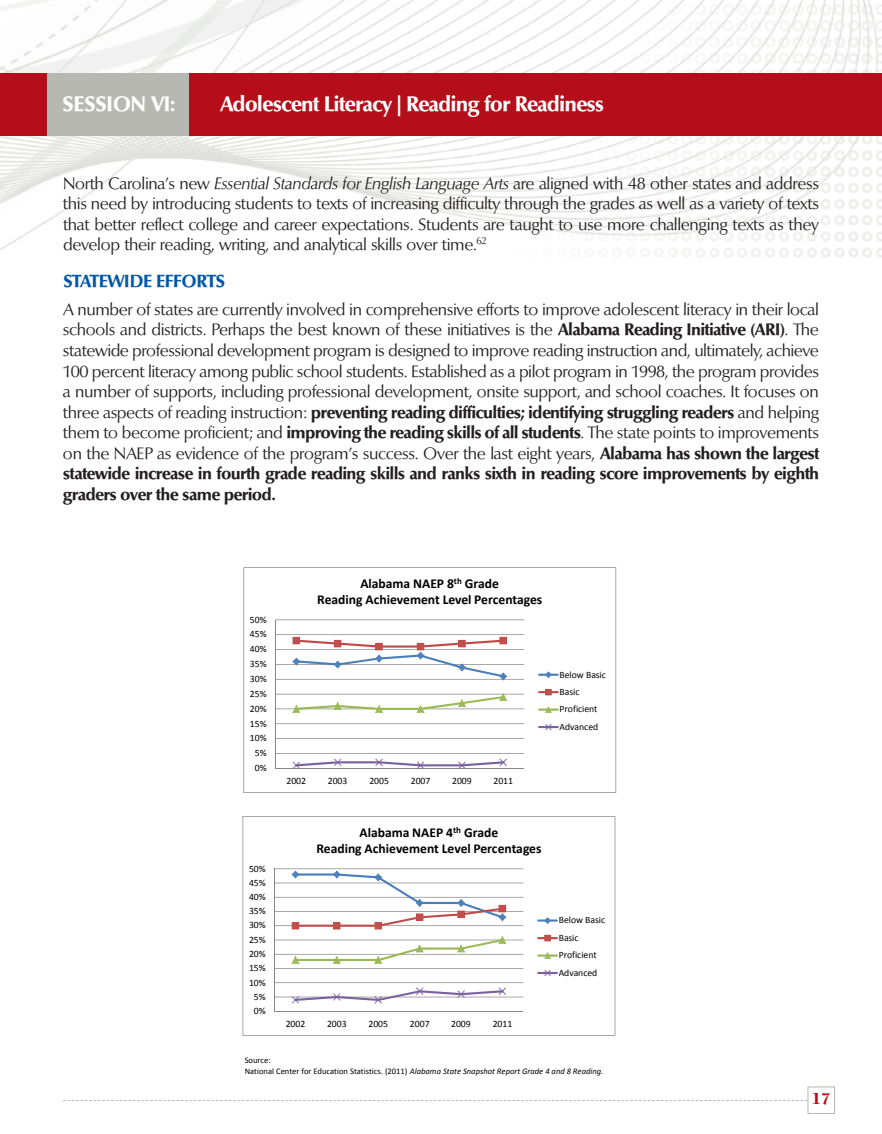
<style>
.page{position:relative;width:882px;height:1134px;background:#fff}
.page>*{position:absolute;margin:0;border:0;box-sizing:border-box;transform-origin:0 0}
.t1{font:700 21px "Optima BQ";letter-spacing:-.02em;color:#fff}
.t2{font:700 21px "Optima BQ";color:#fff}
.t3{font:700 17.5px "Optima BQ";letter-spacing:-.02em;color:#0157a8}
.t4{font:900 16.97px "Berkeley";color:#b50e1a}
.t5{font:16.62px/20.5px "Optima BQ";letter-spacing:-.02em;color:#231f20;text-align:justify}
.t6{font:700 13.65px/16.4px "Calibri";color:#000;text-align:center}
.t7{font:9.8px/17.5px "Calibri";letter-spacing:-.005em;color:#000}
.t8{font:8.58px/11px "Calibri";color:#000}
.s1{font-style:italic}
.s2{font-weight:700}
</style>
<div class="page">
<img style="left:0;top:0;width:882px;height:258px">
<svg style="left:63px;top:1100px;width:744px;height:1px"></svg>
<div style="left:808px;top:1087px;width:27px;height:27px;border:1px solid #b7b8b2"></div>
<div style="left:0;top:73px;width:882px;height:63px;background:#b50e1a"></div>
<div style="left:47px;top:73px;width:142px;height:63px;background:#b7b8b2"></div>
<svg style="left:243px;top:816px;width:372px;height:220px"></svg>
<svg style="left:243px;top:567px;width:373px;height:226px"></svg>
<p class="t2" style="left:62px;top:93px;width:115px">SESSION VI:</p>
<p class="t1" style="left:220px;top:93px;width:386px">Adolescent Literacy | Reading for Readiness</p>
<p class="t5" style="left:63px;top:174px;width:758px">North Carolina’s new <span class="s1">Essential Standards for English Language Arts</span> are aligned with 48 other states and address this need by introducing students to texts of increasing difficulty through the grades as well as a variety of texts that better reflect college and career expectations. Students are taught to use more challenging texts as they develop their reading, writing, and analytical skills over time.<sup>62</sup></p>
<p class="t3" style="left:63px;top:272px;width:164px">STATEWIDE EFFORTS</p>
<p class="t5" style="left:63px;top:300px;width:758px">A number of states are currently involved in comprehensive efforts to improve adolescent literacy in their local schools and districts. Perhaps the best known of these initiatives is the <span class="s2">Alabama Reading Initiative (ARI)</span>. The statewide professional development program is designed to improve reading instruction and, ultimately, achieve 100 percent literacy among public school students. Established as a pilot program in 1998, the program provides a number of supports, including professional development, onsite support, and school coaches. It focuses on three aspects of reading instruction: <span class="s2">preventing reading difficulties; identifying struggling readers</span> and helping them to become proficient; and <span class="s2">improving the reading skills of all students</span>. The state points to improvements on the NAEP as evidence of the program’s success. Over the last eight years, <span class="s2">Alabama has shown the largest statewide increase in fourth grade reading skills and ranks sixth in reading score improvements by eighth graders over the same period.</span></p>
<p class="t7" style="left:250px;top:612px;width:18px">50%</p>
<p class="t7" style="left:250px;top:626px;width:18px">45%</p>
<p class="t7" style="left:250px;top:641px;width:18px">40%</p>
<p class="t7" style="left:250px;top:656px;width:18px">35%</p>
<p class="t7" style="left:250px;top:671px;width:18px">30%</p>
<p class="t7" style="left:250px;top:686px;width:18px">25%</p>
<p class="t7" style="left:250px;top:701px;width:18px">20%</p>
<p class="t7" style="left:250px;top:715px;width:18px">15%</p>
<p class="t7" style="left:250px;top:730px;width:18px">10%</p>
<p class="t7" style="left:255px;top:745px;width:13px">5%</p>
<p class="t7" style="left:255px;top:760px;width:13px">0%</p>
<p class="t7" style="left:249px;top:860px;width:18px">50%</p>
<p class="t7" style="left:249px;top:875px;width:18px">45%</p>
<p class="t7" style="left:249px;top:889px;width:18px">40%</p>
<p class="t7" style="left:249px;top:903px;width:18px">35%</p>
<p class="t7" style="left:249px;top:917px;width:18px">30%</p>
<p class="t7" style="left:249px;top:932px;width:18px">25%</p>
<p class="t7" style="left:249px;top:946px;width:18px">20%</p>
<p class="t7" style="left:249px;top:960px;width:18px">15%</p>
<p class="t7" style="left:249px;top:974px;width:18px">10%</p>
<p class="t7" style="left:254px;top:988px;width:13px">5%</p>
<p class="t7" style="left:254px;top:1003px;width:13px">0%</p>
<p class="t6" style="left:317px;top:576px;width:226px">Alabama NAEP 8<sup>th</sup> Grade<br>Reading Achievement Level Percentages</p>
<p class="t7" style="left:560px;top:666px;width:48px">Below Basic<br>Basic<br>Proficient<br>Advanced</p>
<p class="t7" style="left:287px;top:773px;width:21px">2002</p>
<p class="t7" style="left:328px;top:773px;width:21px">2003</p>
<p class="t7" style="left:369px;top:773px;width:21px">2005</p>
<p class="t7" style="left:411px;top:773px;width:21px">2007</p>
<p class="t7" style="left:452px;top:773px;width:21px">2009</p>
<p class="t7" style="left:494px;top:773px;width:21px">2011</p>
<p class="t6" style="left:316px;top:825px;width:226px">Alabama NAEP 4<sup>th</sup> Grade<br>Reading Achievement Level Percentages</p>
<p class="t7" style="left:286px;top:1015px;width:21px">2002</p>
<p class="t7" style="left:327px;top:1015px;width:21px">2003</p>
<p class="t7" style="left:368px;top:1015px;width:21px">2005</p>
<p class="t7" style="left:410px;top:1015px;width:21px">2007</p>
<p class="t7" style="left:451px;top:1015px;width:21px">2009</p>
<p class="t7" style="left:493px;top:1015px;width:21px">2011</p>
<p class="t7" style="left:559px;top:912px;width:48px">Below Basic<br>Basic<br>Proficient<br>Advanced</p>
<p class="t8" style="left:245px;top:1056px;width:360px">Source:<br>National Center for Education Statistics. (2011) <span class="s1">Alabama State Snapshot Report Grade 4 and 8 Reading.</span></p>
<p class="t4" style="left:812px;top:1092px;width:20px">17</p>
</div>
